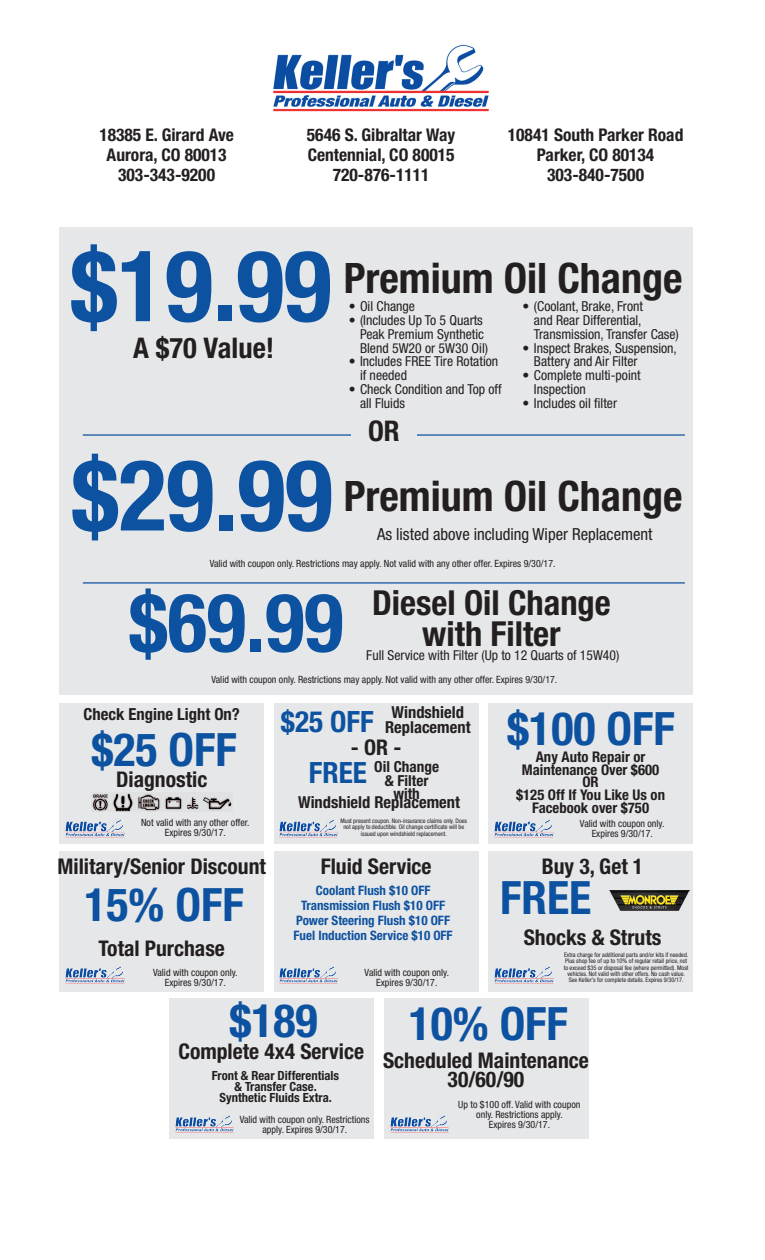
<style>
.page{position:relative;width:765px;height:1260px;background:#fff}
.page>*{position:absolute;margin:0;border:0;box-sizing:border-box;transform-origin:0 0}
.t1{font:700 condensed 98.88px "Helvetica Neue";color:#0d52a0}
.t2{font:700 condensed 81.25px "Helvetica Neue";color:#0d52a0}
.t3{font:700 condensed 46px "Helvetica Neue";color:#0d52a0}
.t4{font:700 condensed 42px "Helvetica Neue";color:#231f20}
.t5{font:700 condensed 34.5px/30.2px "Helvetica Neue";color:#231f20;text-align:center}
.t6{font:700 condensed 29.38px "Helvetica Neue";color:#0d52a0}
.t7{font:700 condensed 28.5px "Helvetica Neue";color:#231f20}
.t8{font:700 condensed 21.62px "Helvetica Neue";color:#231f20}
.t9{font:700 condensed 17.5px "Helvetica Neue";color:#231f20}
.t10{font:condensed 16.62px "Helvetica Neue";color:#231f20}
.t11{font:700 condensed 16.62px "Helvetica Neue";color:#231f20}
.t12{font:700 condensed 16.5px/14.5px "Helvetica Neue";color:#231f20;text-align:center}
.t13{font:700 condensed 15.25px/13.4px "Helvetica Neue";color:#231f20;text-align:center}
.t14{font:700 condensed 14.75px/12.9px "Helvetica Neue";color:#231f20;text-align:center}
.t15{font:condensed 13.75px/13.8px "Helvetica Neue";color:#231f20}
.t16{font:condensed 13.62px "Helvetica Neue";color:#231f20}
.t17{font:700 condensed 13px "Helvetica Neue";color:#0d52a0}
.t18{font:700 condensed 12.62px/11.1px "Helvetica Neue";color:#231f20;text-align:center}
.t19{font:condensed 10px/10px "Helvetica Neue";color:#231f20;text-align:center}
.t20{font:condensed 6.25px/6.2px "Helvetica Neue";color:#231f20;text-align:center}
</style>
<div class="page">
<img style="left:273px;top:44px;width:216px;height:68px">
<div style="left:59px;top:227px;width:634px;height:468px;background:#e6e7e9"></div>
<div style="left:59px;top:703px;width:205px;height:141px;background:#e6e7e9"></div>
<div style="left:59px;top:851px;width:205px;height:140px;background:#e6e7e9"></div>
<div style="left:274px;top:703px;width:205px;height:141px;background:#e6e7e9"></div>
<div style="left:274px;top:851px;width:205px;height:140px;background:#e6e7e9"></div>
<div style="left:170px;top:999px;width:204px;height:140px;background:#e6e7e9"></div>
<div style="left:488px;top:703px;width:205px;height:141px;background:#e6e7e9"></div>
<div style="left:488px;top:851px;width:205px;height:140px;background:#e6e7e9"></div>
<div style="left:384px;top:999px;width:205px;height:140px;background:#e6e7e9"></div>
<hr style="left:83px;top:434px;width:602px;height:2px;background:#0d52a0">
<div style="left:351px;top:419px;width:65px;height:33px;background:#e6e7e9"></div>
<hr style="left:83px;top:582px;width:602px;height:2px;background:#0d52a0">
<img style="left:65px;top:819px;width:60px;height:19px">
<img style="left:65px;top:966px;width:60px;height:18px">
<img style="left:279px;top:819px;width:59px;height:19px">
<img style="left:279px;top:966px;width:59px;height:18px">
<img style="left:175px;top:1115px;width:59px;height:18px">
<img style="left:494px;top:819px;width:60px;height:19px">
<img style="left:494px;top:966px;width:60px;height:18px">
<img style="left:390px;top:1115px;width:59px;height:18px">
<img style="left:92px;top:793px;width:140px;height:19px">
<img style="left:610px;top:891px;width:80px;height:20px">
<p class="t9" style="left:99px;top:124px;width:136px">18385 E. Girard Ave</p>
<p class="t9" style="left:107px;top:144px;width:122px">Aurora, CO 80013</p>
<p class="t9" style="left:118px;top:164px;width:98px">303-343-9200</p>
<p class="t9" style="left:307px;top:124px;width:150px">5646 S. Gibraltar Way</p>
<p class="t9" style="left:308px;top:144px;width:148px">Centennial, CO 80015</p>
<p class="t9" style="left:333px;top:164px;width:98px">720-876-1111</p>
<p class="t9" style="left:508px;top:124px;width:177px">10841 South Parker Road</p>
<p class="t9" style="left:537px;top:144px;width:119px">Parker, CO 80134</p>
<p class="t9" style="left:547px;top:164px;width:98px">303-840-7500</p>
<p class="t1" style="left:70px;top:226px;width:263px">$19.99</p>
<p class="t7" style="left:133px;top:331px;width:143px">A $70 Value!</p>
<p class="t1" style="left:72px;top:435px;width:263px">$29.99</p>
<p class="t4" style="left:344px;top:253px;width:340px">Premium Oil Change</p>
<p class="t15" style="left:349px;top:300px;width:68px">• Oil Change</p>
<p class="t15" style="left:360px;top:313px;width:130px;text-indent:-11px">• (Includes Up To 5 Quarts<br>Peak Premium Synthetic<br>Blend 5W20 or 5W30 Oil)</p>
<p class="t15" style="left:360px;top:355px;width:140px;text-indent:-11px">• Includes FREE Tire Rotation if needed</p>
<p class="t15" style="left:360px;top:382px;width:143px;text-indent:-11px">• Check Condition and Top off all Fluids</p>
<p class="t15" style="left:534px;top:300px;width:147px;text-indent:-11px">• (Coolant, Brake, Front<br>and Rear Differential,<br>Transmission, Transfer Case)</p>
<p class="t15" style="left:534px;top:341px;width:145px;text-indent:-11px">• Inspect Brakes, Suspension,<br>Battery and Air Filter</p>
<p class="t15" style="left:534px;top:368px;width:108px;text-indent:-11px">• Complete multi-point<br>Inspection</p>
<p class="t15" style="left:523px;top:396px;width:96px">• Includes oil filter</p>
<p class="t7" style="left:368px;top:414px;width:33px">OR</p>
<p class="t4" style="left:344px;top:471px;width:340px">Premium Oil Change</p>
<p class="t10" style="left:377px;top:525px;width:277px">As listed above including Wiper Replacement</p>
<p class="t19" style="left:210px;top:558px;width:347px">Valid with coupon only. Restrictions may apply. Not valid with any other offer. Expires 9/30/17.</p>
<p class="t2" style="left:129px;top:573px;width:216px">$69.99</p>
<p class="t5" style="left:372px;top:587px;width:240px">Diesel Oil Change with Filter</p>
<p class="t16" style="left:366px;top:647px;width:255px">Full Service with Filter (Up to 12 Quarts of 15W40)</p>
<p class="t19" style="left:211px;top:674px;width:347px">Valid with coupon only. Restrictions may apply. Not valid with any other offer. Expires 9/30/17.</p>
<p class="t11" style="left:84px;top:704px;width:158px">Check Engine Light On?</p>
<p class="t3" style="left:91px;top:722px;width:147px">$25 OFF</p>
<p class="t8" style="left:116px;top:767px;width:93px">Diagnostic</p>
<p class="t19" style="left:141px;top:818px;width:110px">Not valid with any other offer.<br>Expires 9/30/17.</p>
<p class="t12" style="left:385px;top:705px;width:87px">Windshield<br>Replacement</p>
<p class="t6" style="left:281px;top:703px;width:94px">$25 OFF</p>
<p class="t6" style="left:309px;top:755px;width:60px">FREE</p>
<p class="t8" style="left:351px;top:734px;width:52px">- OR -</p>
<p class="t13" style="left:374px;top:760px;width:66px">Oil Change &amp; Filter with</p>
<p class="t12" style="left:298px;top:795px;width:163px">Windshield Replacement</p>
<p class="t20" style="left:340px;top:818px;width:128px">Must present coupon. Non-insurance claims only. Does not apply to deductible. Oil change certificate will be issued upon windshield replacement.</p>
<p class="t3" style="left:507px;top:700px;width:169px">$100 OFF</p>
<p class="t14" style="left:522px;top:750px;width:139px">Any Auto Repair or<br>Maintenance Over $600</p>
<p class="t14" style="left:582px;top:776px;width:18px">OR</p>
<p class="t14" style="left:516px;top:789px;width:150px">$125 Off If You Like Us on<br>Facebook over $750</p>
<p class="t19" style="left:580px;top:819px;width:86px">Valid with coupon only.</p>
<p class="t19" style="left:592px;top:829px;width:63px">Expires 9/30/17.</p>
<p class="t8" style="left:58px;top:853px;width:210px">Military/Senior Discount</p>
<p class="t8" style="left:321px;top:853px;width:112px">Fluid Service</p>
<p class="t8" style="left:542px;top:853px;width:103px">Buy 3, Get 1</p>
<p class="t3" style="left:84px;top:877px;width:161px">15% OFF</p>
<p class="t8" style="left:99px;top:935px;width:128px">Total Purchase</p>
<p class="t19" style="left:153px;top:968px;width:86px">Valid with coupon only.</p>
<p class="t19" style="left:165px;top:978px;width:63px">Expires 9/30/17.</p>
<p class="t17" style="left:316px;top:883px;width:116px">Coolant Flush $10 OFF</p>
<p class="t17" style="left:301px;top:898px;width:145px">Transmission Flush $10 OFF</p>
<p class="t17" style="left:296px;top:913px;width:155px">Power Steering Flush $10 OFF</p>
<p class="t17" style="left:294px;top:928px;width:161px">Fuel Induction Service $10 OFF</p>
<p class="t19" style="left:365px;top:968px;width:86px">Valid with coupon only.</p>
<p class="t19" style="left:376px;top:978px;width:63px">Expires 9/30/17.</p>
<p class="t3" style="left:500px;top:870px;width:93px">FREE</p>
<p class="t8" style="left:524px;top:924px;width:139px">Shocks &amp; Struts</p>
<p class="t20" style="left:564px;top:952px;width:126px">Extra charge for additional parts and/or kits if needed.<br>Plus shop fee of up to 10% of regular retail price, not to exceed $35 or disposal fee (where permitted). Most vehicles. Not valid with other offers. No cash value.<br>See Keller’s for complete details. Expires 9/30/17.</p>
<p class="t3" style="left:229px;top:993px;width:90px">$189</p>
<p class="t3" style="left:409px;top:996px;width:161px">10% OFF</p>
<p class="t8" style="left:178px;top:1038px;width:187px">Complete 4x4 Service</p>
<p class="t8" style="left:383px;top:1047px;width:207px">Scheduled Maintenance</p>
<p class="t8" style="left:448px;top:1066px;width:78px">30/60/90</p>
<p class="t18" style="left:212px;top:1069px;width:129px">Front &amp; Rear Differentials &amp; Transfer Case.</p>
<p class="t18" style="left:220px;top:1092px;width:114px">Synthetic Fluids Extra.</p>
<p class="t19" style="left:458px;top:1100px;width:124px">Up to $100 off. Valid with coupon only. Restrictions apply.<br>Expires 9/30/17.</p>
<p class="t19" style="left:240px;top:1114px;width:131px">Valid with coupon only. Restrictions apply. Expires 9/30/17.</p>
</div>
